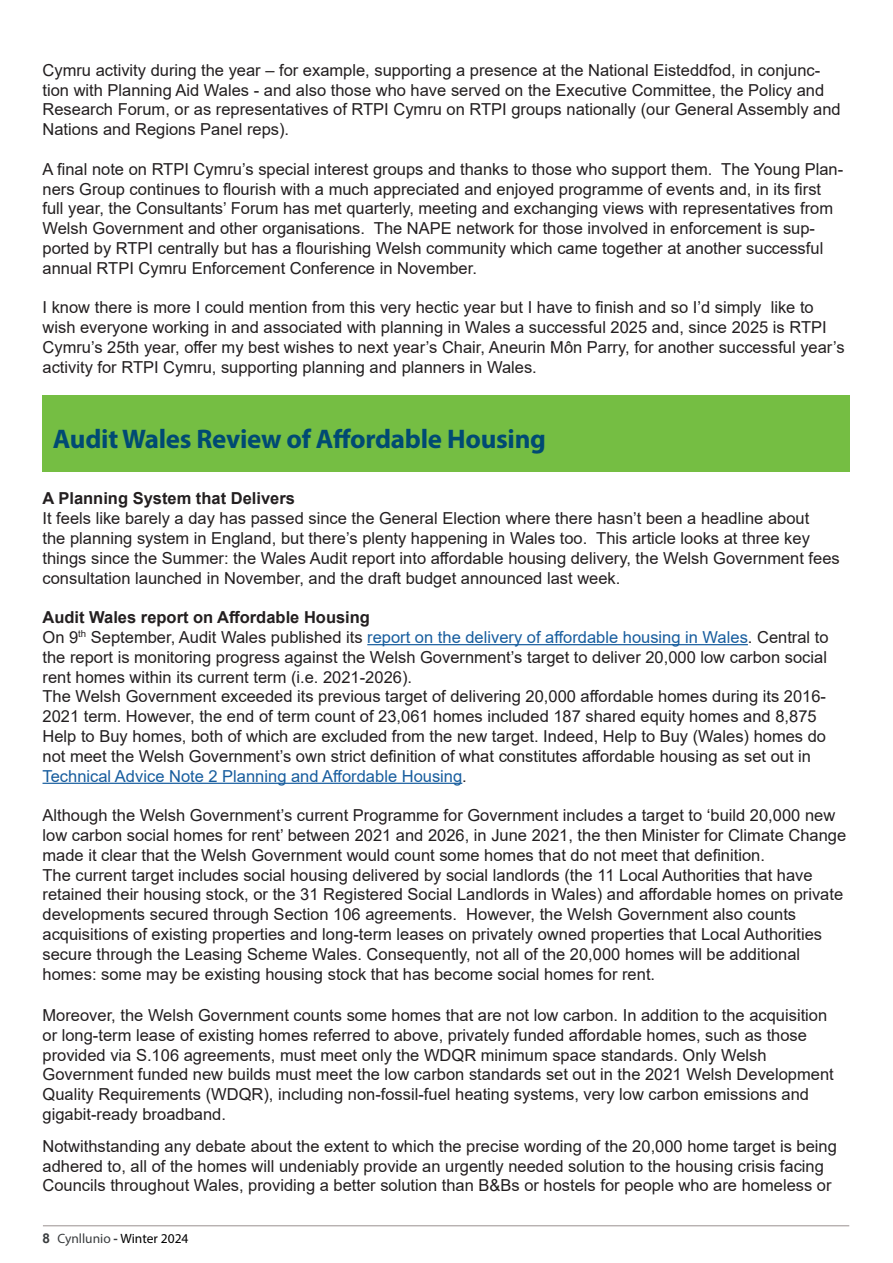
<style>
.page{position:relative;width:893px;height:1263px;background:#fff}
.page>*{position:absolute;margin:0;border:0;box-sizing:border-box;transform-origin:0 0}
.t1{font:700 27px "Myriad Pro";letter-spacing:-.01em;color:#004a73}
.t2{font:16.5px/19.8px "Arial";color:#231f20}
.t3{font:700 16.5px "Arial";color:#231f20}
.t4{font:13.5px "Myriad Pro";color:#000}
.s1{color:#175d9e}
.s2{font-family:"Arial";font-weight:700;color:#3a3d3f}
.s3{color:#3a3d3f}
.s4{font-weight:700;color:#3a3d3f}
</style>
<div class="page">
<hr style="left:43px;top:1225px;width:806px;height:1px;background:#999190">
<div style="left:43px;top:395px;width:807px;height:77px;background:#75be43"></div>
<hr style="left:367px;top:644px;width:381px;height:1px;background:#175d9e">
<hr style="left:43px;top:783px;width:419px;height:1px;background:#175d9e">
<p class="t2" style="left:43px;top:60px;width:800px">Cymru activity during the year – for example, supporting a presence at the National Eisteddfod, in conjunc&shy;tion with Planning Aid Wales - and also those who have served on the Executive Committee, the Policy and Research Forum, or as representatives of RTPI Cymru on RTPI groups nationally (our General Assembly and Nations and Regions Panel reps).</p>
<p class="t2" style="left:43px;top:159px;width:802px">A final note on RTPI Cymru’s special interest groups and thanks to those who support them. The Young Plan&shy;ners Group continues to flourish with a much appreciated and enjoyed programme of events and, in its first full year, the Consultants’ Forum has met quarterly, meeting and exchanging views with representatives from Welsh Government and other organisations. The NAPE network for those involved in enforcement is sup&shy;ported by RTPI centrally but has a flourishing Welsh community which came together at another successful annual RTPI Cymru Enforcement Conference in November.</p>
<p class="t2" style="left:43px;top:298px;width:804px">I know there is more I could mention from this very hectic year but I have to finish and so I’d simply like to wish everyone working in and associated with planning in Wales a successful 2025 and, since 2025 is RTPI Cymru’s 25th year, offer my best wishes to next year’s Chair, Aneurin Môn Parry, for another successful year’s activity for RTPI Cymru, supporting planning and planners in Wales.</p>
<p class="t1" style="left:53px;top:421px;width:495px">Audit Wales Review of Affordable Housing</p>
<p class="t3" style="left:43px;top:487px;width:254px">A Planning System that Delivers</p>
<p class="t2" style="left:43px;top:508px;width:799px">It feels like barely a day has passed since the General Election where there hasn’t been a headline about<br>the planning system in England, but there’s plenty happening in Wales too. This article looks at three key things since the Summer: the Wales Audit report into affordable housing delivery, the Welsh Government fees consultation launched in November, and the draft budget announced last week.</p>
<p class="t3" style="left:43px;top:606px;width:329px">Audit Wales report on Affordable Housing</p>
<p class="t2" style="left:43px;top:627px;width:788px;text-align:justify">On 9<sup>th</sup> September, Audit Wales published its <span class="s1">report on the delivery of affordable housing in Wales</span>. Central to the report is monitoring progress against the Welsh Government’s target to deliver 20,000 low carbon social rent homes within its current term (i.e. 2021-2026).</p>
<p class="t2" style="left:43px;top:686px;width:785px">The Welsh Government exceeded its previous target of delivering 20,000 affordable homes during its 2016- 2021 term. However, the end of term count of 23,061 homes included 187 shared equity homes and 8,875<br>Help to Buy homes, both of which are excluded from the new target. Indeed, Help to Buy (Wales) homes do not meet the Welsh Government’s own strict definition of what constitutes affordable housing as set out in <span class="s1">Technical Advice Note 2 Planning and Affordable Housing</span>.</p>
<p class="t2" style="left:43px;top:805px;width:805px">Although the Welsh Government’s current Programme for Government includes a target to ‘build 20,000 new low carbon social homes for rent’ between 2021 and 2026, in June 2021, the then Minister for Climate Change made it clear that the Welsh Government would count some homes that do not meet that definition.</p>
<p class="t2" style="left:43px;top:865px;width:802px">The current target includes social housing delivered by social landlords (the 11 Local Authorities that have retained their housing stock, or the 31 Registered Social Landlords in Wales) and affordable homes on private developments secured through Section 106 agreements. However, the Welsh Government also counts acquisitions of existing properties and long-term leases on privately owned properties that Local Authorities secure through the Leasing Scheme Wales. Consequently, not all of the 20,000 homes will be additional homes: some may be existing housing stock that has become social homes for rent.</p>
<p class="t2" style="left:43px;top:1005px;width:793px">Moreover, the Welsh Government counts some homes that are not low carbon. In addition to the acquisition or long-term lease of existing homes referred to above, privately funded affordable homes, such as those provided via S.106 agreements, must meet only the WDQR minimum space standards. Only Welsh Government funded new builds must meet the low carbon standards set out in the 2021 Welsh Development Quality Requirements (WDQR), including non-fossil-fuel heating systems, very low carbon emissions and gigabit-ready broadband.</p>
<p class="t2" style="left:43px;top:1136px;width:796px">Notwithstanding any debate about the extent to which the precise wording of the 20,000 home target is being adhered to, all of the homes will undeniably provide an urgently needed solution to the housing crisis facing<br>Councils throughout Wales, providing a better solution than B&amp;Bs or hostels for people who are homeless or</p>
<p class="t4" style="left:43px;top:1230px;width:148px"><span class="s2">8</span> <span class="s3">Cynllunio</span> <span class="s4">-</span> Winter 2024</p>
</div>
